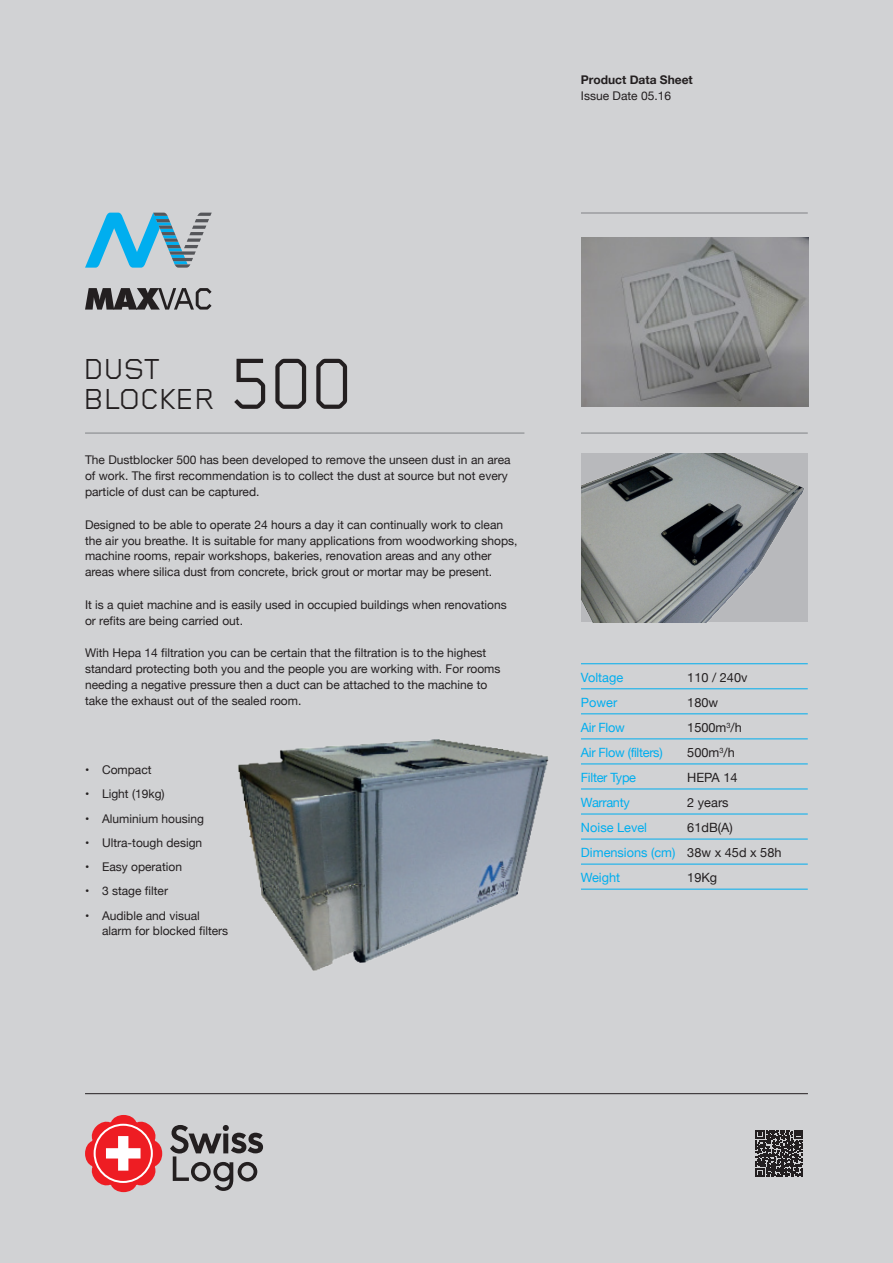
<style>
.page{position:relative;width:893px;height:1263px;background:#d1d2d4}
.page>*{position:absolute;margin:0;border:0;box-sizing:border-box;transform-origin:0 0}
.t1{font:75px "Foundry Gridnik";color:#231f20}
.t2{font:30px/30px "Foundry Gridnik";letter-spacing:-.025em;color:#231f20}
.t3{font:12.75px "Helvetica Neue";color:#00aeef}
.t4{font:12.75px "Helvetica Neue";color:#231f20}
.t5{font:12.75px "Helvetica Neue";letter-spacing:-.025em;color:#00aeef}
.t6{font:12px/15.8px "Helvetica Neue";color:#231f20}
.t7{font:700 12px/16.5px "Helvetica Neue";color:#231f20}
.s1{font-weight:400}
.s2{color:#231f20}
</style>
<div class="page">
<hr style="left:85px;top:1093px;width:723px;height:1px;background:#231f20">
<img style="left:581px;top:237px;width:227px;height:169px">
<hr style="left:85px;top:433px;width:439px;height:1px;background:#808285">
<hr style="left:581px;top:433px;width:227px;height:1px;background:#808285">
<hr style="left:581px;top:213px;width:227px;height:1px;background:#808285">
<img style="left:238px;top:739px;width:311px;height:232px">
<hr style="left:581px;top:688px;width:227px;height:1px;background:#00aeef">
<hr style="left:581px;top:663px;width:227px;height:1px;background:#00aeef">
<hr style="left:581px;top:713px;width:227px;height:1px;background:#00aeef">
<hr style="left:581px;top:738px;width:227px;height:1px;background:#00aeef">
<hr style="left:581px;top:763px;width:227px;height:1px;background:#00aeef">
<hr style="left:581px;top:789px;width:227px;height:1px;background:#00aeef">
<hr style="left:581px;top:814px;width:227px;height:1px;background:#00aeef">
<hr style="left:581px;top:839px;width:227px;height:1px;background:#00aeef">
<hr style="left:581px;top:864px;width:227px;height:1px;background:#00aeef">
<hr style="left:581px;top:889px;width:227px;height:1px;background:#00aeef">
<img style="left:581px;top:453px;width:227px;height:169px">
<svg style="left:85px;top:213px;width:127px;height:55px"></svg>
<svg style="left:85px;top:288px;width:127px;height:22px"></svg>
<svg style="left:85px;top:1115px;width:77px;height:77px"></svg>
<svg style="left:170px;top:1125px;width:93px;height:66px"></svg>
<svg style="left:756px;top:1130px;width:47px;height:47px"></svg>
<p class="t7" style="left:581px;top:72px;width:113px">Product Data Sheet<br><span class="s1">Issue Date 05.16</span></p>
<p class="t2" style="left:83px;top:355px;width:134px">DUST<br>BLOCKER</p>
<p class="t1" style="left:227px;top:343px;width:129px">500</p>
<p class="t6" style="left:85px;top:453px;width:427px">The Dustblocker 500 has been developed to remove the unseen dust in an area of work. The first recommendation is to collect the dust at source but not every particle of dust can be captured.</p>
<p class="t6" style="left:85px;top:517px;width:434px">Designed to be able to operate 24 hours a day it can continually work to clean the air you breathe. It is suitable for many applications from woodworking shops, machine rooms, repair workshops, bakeries, renovation areas and any other areas where silica dust from concrete, brick grout or mortar may be present.</p>
<p class="t6" style="left:85px;top:597px;width:423px">It is a quiet machine and is easily used in occupied buildings when renovations or refits are being carried out.</p>
<p class="t6" style="left:85px;top:646px;width:417px">With Hepa 14 filtration you can be certain that the filtration is to the highest standard protecting both you and the people you are working with. For rooms needing a negative pressure then a duct can be attached to the machine to take the exhaust out of the sealed room.</p>
<p class="t6" style="left:85px;top:762px;width:68px">• Compact</p>
<p class="t6" style="left:85px;top:787px;width:81px">• Light (19kg)</p>
<p class="t6" style="left:85px;top:811px;width:121px">• Aluminium housing</p>
<p class="t6" style="left:85px;top:835px;width:119px">• Ultra-tough design</p>
<p class="t6" style="left:85px;top:860px;width:99px">• Easy operation</p>
<p class="t6" style="left:85px;top:884px;width:85px">• 3 stage filter</p>
<p class="t6" style="left:102px;top:908px;width:128px;text-indent:-17px">• Audible and visual alarm for blocked filters</p>
<p class="t3" style="left:581px;top:668px;width:44px">Voltage</p>
<p class="t4" style="left:687px;top:668px;width:62px">110 / 240v</p>
<p class="t3" style="left:581px;top:693px;width:38px">Power</p>
<p class="t4" style="left:687px;top:693px;width:32px">180w</p>
<p class="t3" style="left:581px;top:718px;width:45px">Air Flow</p>
<p class="t4" style="left:687px;top:718px;width:56px">1500m<sup>3</sup>/h</p>
<p class="t5" style="left:581px;top:743px;width:83px">Air Flow (filters)</p>
<p class="t4" style="left:687px;top:743px;width:49px">500m<sup>3</sup>/h</p>
<p class="t5" style="left:581px;top:768px;width:57px">Filter Type</p>
<p class="t4" style="left:687px;top:768px;width:52px">HEPA 14</p>
<p class="t5" style="left:581px;top:793px;width:50px">Warranty</p>
<p class="t4" style="left:687px;top:793px;width:43px">2 years</p>
<p class="t3" style="left:581px;top:818px;width:68px">Noise Level</p>
<p class="t4" style="left:687px;top:818px;width:47px">61dB(A)</p>
<p class="t3" style="left:581px;top:843px;width:202px">Dimensions (cm) <span class="s2">38w x 45d x 58h</span></p>
<p class="t3" style="left:581px;top:868px;width:41px">Weight</p>
<p class="t4" style="left:687px;top:868px;width:32px">19Kg</p>
</div>
